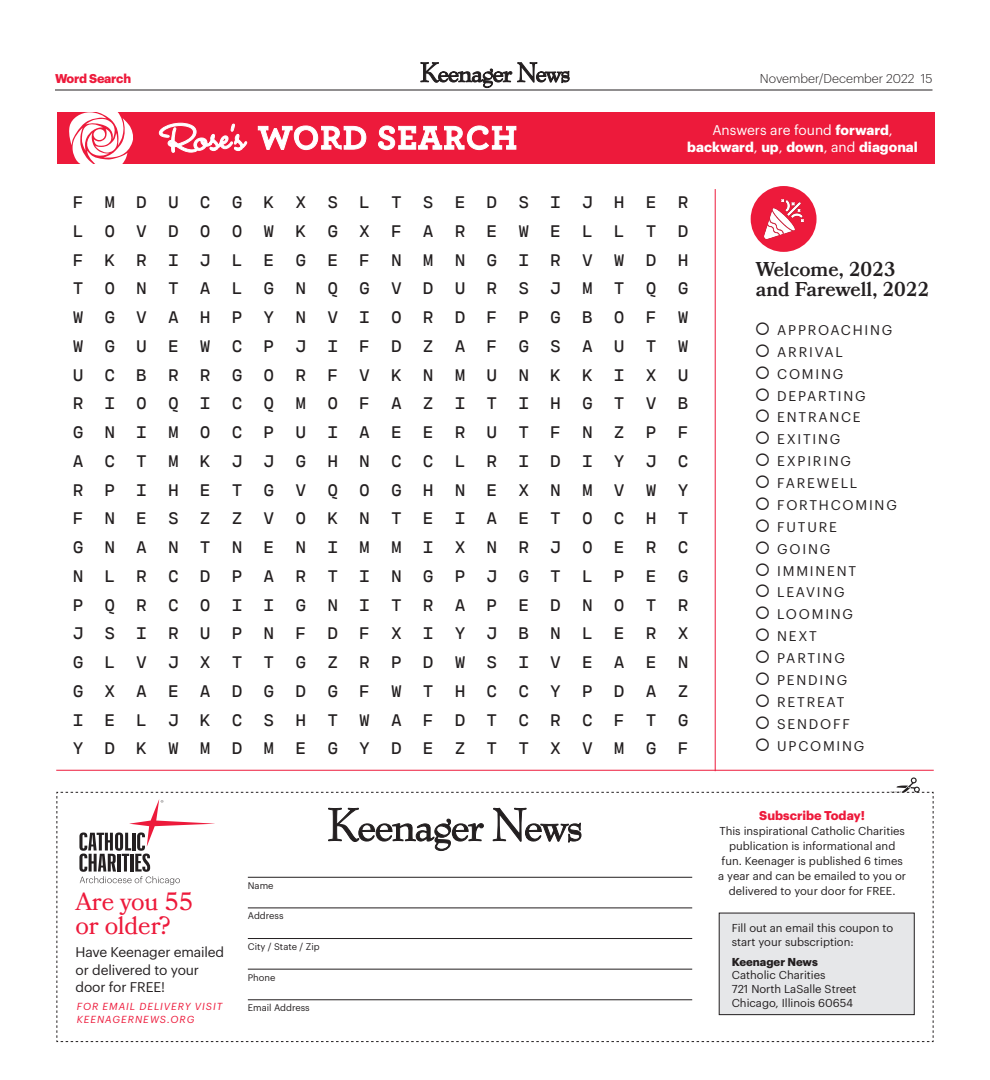
<style>
.page{position:relative;width:990px;height:1080px;background:#fff}
.page>*{position:absolute;margin:0;border:0;box-sizing:border-box;transform-origin:0 0}
.Sidebar_Heading_2{font:25px/23.8px "Bookmania";letter-spacing:-.01em;color:#ed1a3b}
.Sidebar_Heading_1{font:600 20px/20px "Bookmania";color:#231f20}
.t1{font:17.5px/28.8px "Cartograph CF";letter-spacing:1.205em;color:#231f20;text-align:justify}
.Sidebar_Heading_2-2{font:13.75px "Graphik";letter-spacing:.13em;color:#231f20}
.t2{font:700 13.75px/16.5px "Graphik";color:#fff;text-align:center}
.Sidebar_Heading_2-3{font:13.75px/17.5px "Graphik";letter-spacing:-.01em;color:#231f20}
.t3{font:700 12.5px "Graphik";letter-spacing:-.01em;color:#ed1a3b}
.t4{font:300 12.5px "Graphik";color:#231f20}
.story_para_1{font:11.25px/15px "Graphik";color:#231f20;text-align:center}
.story_copy{font:11.25px/13.8px "Graphik";color:#231f20}
.story_copy-2{font:700 11.25px "Graphik";color:#231f20}
.story_para_1-2{font:italic 10px "Graphik";letter-spacing:.095em;color:#ed1a3b}
.story_copy-3{font:9.38px "Graphik";color:#231f20}
.story_para_1-3{font:9.38px "Graphik";color:#231f20}
.s1{font-weight:400}
</style>
<div class="page">
<svg style="left:421px;top:62px;width:148px;height:26px"></svg>
<hr style="left:55px;top:90px;width:877px;height:1px;background:#231f20">
<div style="left:57px;top:112px;width:877px;height:52px;background:#ed1a3b"></div>
<svg style="left:69px;top:112px;width:64px;height:52px"></svg>
<svg style="left:258px;top:126px;width:258px;height:24px"></svg>
<svg style="left:159px;top:123px;width:88px;height:30px"></svg>
<hr style="left:715px;top:189px;width:1px;height:582px;background:#ed1a3b">
<hr style="left:56px;top:770px;width:878px;height:1px;background:#ed1a3b">
<div style="left:751px;top:186px;width:66px;height:66px;background:#ed1a3b;border-radius:50%"></div>
<img style="left:764px;top:199px;width:40px;height:41px">
<svg style="left:56px;top:792px;width:878px;height:250px"></svg>
<p class="t3" style="left:55px;top:69px;width:78px">Word Search</p>
<p class="t4" style="left:760px;top:69px;width:174px">November/December 2022 15</p>
<p class="t2" style="left:687px;top:121px;width:232px"><span class="s1">Answers are found</span> forward<span class="s1">, </span>backward<span class="s1">,</span> up<span class="s1">,</span> down<span class="s1">, and</span> diagonal</p>
<p class="t1" style="left:73px;top:187px;width:617px">FMDUCGKXSLTSEDSIJHER LOVDOOWKGXFAREWELLTD FKRIJLEGEFNMNGIRVWDH TONTALGNQGVDURSJMTQG WGVAHPYNVIORDFPGBOFW WGUEWCPJIFDZAFGSAUTW UCBRRGORFVKNMUNKKIXU RIOQICQMOFAZITIHGTVB GNIMOCPUIAEERUTFNZPF ACTMKJJGHNCCLRIDIYJC RPIHETGVQOGHNEXNMVWY FNESZZVOKNTEIAETOCHT GNANTNENIMMIXNRJOERC NLRCDPARTINGPJGTLPEG PQRCOIIGNITRAPEDNOTR JSIRUPNFDFXIYJBNLERX GLVJXTTGZRPDWSIVEAEN GXAEADGDGFWTHCCYPDAZ IELJKCSHTWAFDTCRCFTG YDKWMDMEGYDEZTTXVMGF</p>
<p class="Sidebar_Heading_2" style="left:76px;top:890px;width:119px">Are you 55 or older?</p>
<p class="Sidebar_Heading_2-3" style="left:76px;top:942px;width:150px">Have Keenager emailed or delivered to your door for FREE!</p>
<p class="story_para_1-3" style="left:248px;top:878px;width:27px">Name</p>
<p class="story_copy-3" style="left:248px;top:909px;width:37px">Address</p>
<p class="story_copy-3" style="left:248px;top:940px;width:73px">City / State / Zip</p>
<p class="story_copy-3" style="left:248px;top:970px;width:29px">Phone</p>
<p class="story_para_1-2" style="left:77px;top:999px;width:147px">FOR EMAIL DELIVERY VISIT</p>
<p class="story_copy-3" style="left:248px;top:1001px;width:63px">Email Address</p>
<p class="story_para_1-2" style="left:77px;top:1012px;width:119px">KEENAGERNEWS.ORG</p>
<p class="Sidebar_Heading_1" style="left:756px;top:259px;width:175px">Welcome, 2023 and Farewell, 2022</p>
<p class="Sidebar_Heading_2-2" style="left:777px;top:320px;width:117px">APPROACHING</p>
<p class="Sidebar_Heading_2-2" style="left:777px;top:341px;width:67px">ARRIVAL</p>
<p class="Sidebar_Heading_2-2" style="left:777px;top:363px;width:68px">COMING</p>
<p class="Sidebar_Heading_2-2" style="left:777px;top:385px;width:90px">DEPARTING</p>
<p class="Sidebar_Heading_2-2" style="left:777px;top:407px;width:85px">ENTRANCE</p>
<p class="Sidebar_Heading_2-2" style="left:777px;top:429px;width:65px">EXITING</p>
<p class="Sidebar_Heading_2-2" style="left:777px;top:451px;width:75px">EXPIRING</p>
<p class="Sidebar_Heading_2-2" style="left:777px;top:473px;width:82px">FAREWELL</p>
<p class="Sidebar_Heading_2-2" style="left:777px;top:495px;width:121px">FORTHCOMING</p>
<p class="Sidebar_Heading_2-2" style="left:777px;top:516px;width:61px">FUTURE</p>
<p class="Sidebar_Heading_2-2" style="left:777px;top:538px;width:55px">GOING</p>
<p class="Sidebar_Heading_2-2" style="left:777px;top:560px;width:80px">IMMINENT</p>
<p class="Sidebar_Heading_2-2" style="left:777px;top:582px;width:69px">LEAVING</p>
<p class="Sidebar_Heading_2-2" style="left:777px;top:604px;width:77px">LOOMING</p>
<p class="Sidebar_Heading_2-2" style="left:777px;top:626px;width:41px">NEXT</p>
<p class="Sidebar_Heading_2-2" style="left:777px;top:648px;width:69px">PARTING</p>
<p class="Sidebar_Heading_2-2" style="left:777px;top:670px;width:72px">PENDING</p>
<p class="Sidebar_Heading_2-2" style="left:777px;top:691px;width:69px">RETREAT</p>
<p class="Sidebar_Heading_2-2" style="left:777px;top:713px;width:74px">SENDOFF</p>
<p class="Sidebar_Heading_2-2" style="left:777px;top:735px;width:89px">UPCOMING</p>
<p class="t3" style="left:759px;top:806px;width:107px">Subscribe Today!</p>
<p class="story_para_1" style="left:718px;top:822px;width:189px">This inspirational Catholic Charities publication is informational and fun. Keenager is published 6 times a year and can be emailed to you or delivered to your door for FREE.</p>
<p class="story_copy" style="left:732px;top:921px;width:163px">Fill out an email this coupon to start your subscription:</p>
<p class="story_copy-2" style="left:732px;top:953px;width:88px">Keenager News</p>
<p class="story_copy" style="left:732px;top:967px;width:95px">Catholic Charities</p>
<p class="story_copy" style="left:732px;top:981px;width:126px">721 North LaSalle Street</p>
<p class="story_copy" style="left:732px;top:995px;width:123px">Chicago, Illinois 60654</p>
</div>
